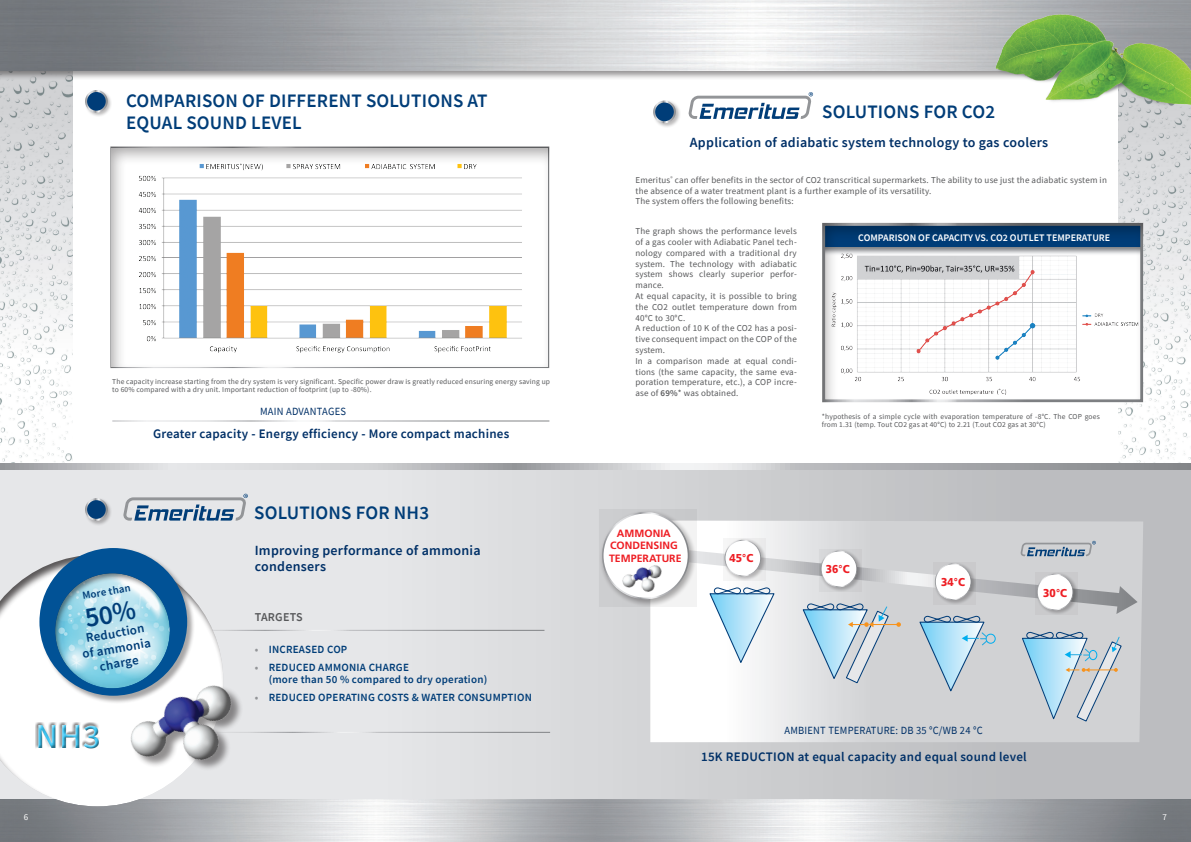
<style>
.page{position:relative;width:1191px;height:842px;background:#fff}
.page>*{position:absolute;margin:0;border:0;box-sizing:border-box;transform-origin:0 0}
.t1{font:600 35px "Source Sans Pro";color:#40c7f4}
.t2{font:italic 700 22.4px "Hemi Head Rg";color:#003d78}
.t3{font:600 19px/22px "Source Sans Pro";letter-spacing:.01em;color:#003d78}
.t4{font:600 14px/16px "Source Sans Pro";letter-spacing:.02em;color:#003067}
.t5{font:600 13px "Source Sans Pro";letter-spacing:.02em;color:#003067}
.t6{font:600 13px/15.1px "Source Sans Pro";color:#003d78;text-align:center}
.t7{font:600 12px "Source Sans Pro";letter-spacing:.02em;color:#57585a}
.t8{font:900 11.4px "Frutiger";letter-spacing:.01em;color:#ee1d23;scale:.9 1}
.t9{font:600 11px "Source Sans Pro";letter-spacing:.02em;color:#003d78}
.t10{font:11px "Source Sans Pro";letter-spacing:.02em;color:#003067;scale:.95 1}
.t11{font:600 10.8px "Source Sans Pro";color:#003d78}
.t12{font:700 10.6px/12.7px "Frutiger";color:#ee1d23;text-align:center}
.t13{font:600 10px "Source Sans Pro";color:#fff}
.t14{font:9px/10.8px "Source Sans Pro";letter-spacing:.02em;color:#57585a;text-align:justify}
.t15{font:9px "Source Sans Pro";color:#fff}
.t16{font:7.5px/8px "Source Sans Pro";letter-spacing:.02em;color:#57585a}
.s1{color:#939598}
.s2{font-weight:600}
</style>
<div class="page">
<img style="left:0;top:81px;width:72px;height:382px">
<img style="left:1118px;top:130px;width:73px;height:333px">
<svg style="left:0;top:469px;width:1191px;height:330px;background:#d7d8da"></svg>
<svg style="left:0;top:463px;width:1191px;height:6px;background:#bbbcbf"></svg>
<div style="left:0;top:0;width:1191px;height:81px;background:#231f20;opacity:.5"></div>
<img style="left:0;top:0;width:986px;height:71px">
<img style="left:986px;top:0;width:205px;height:130px">
<svg style="left:688px;top:92px;width:125px;height:27px"></svg>
<div style="left:652px;top:100px;width:29px;height:28px;background:#231f20;opacity:.3"></div>
<div style="left:654px;top:102px;width:21px;height:20px;background:#003d78;border-radius:50%"></div>
<div style="left:653px;top:101px;width:23px;height:22px;border:2px solid #fff;border-radius:50%"></div>
<div style="left:821px;top:222px;width:323px;height:181px;background:#231f20;opacity:.4"></div>
<img style="left:830px;top:251px;width:310px;height:143px">
<div style="left:84px;top:89px;width:29px;height:29px;background:#231f20;opacity:.3"></div>
<div style="left:86px;top:91px;width:21px;height:21px;background:#003d78;border-radius:50%"></div>
<div style="left:85px;top:90px;width:23px;height:23px;border:2px solid #fff;border-radius:50%"></div>
<div style="left:109px;top:145px;width:441px;height:223px;background:#231f20;opacity:.4"></div>
<img style="left:110px;top:152px;width:423px;height:213px">
<svg style="left:123px;top:494px;width:125px;height:28px;background:#adbac7"></svg>
<div style="left:84px;top:497px;width:29px;height:29px;background:#231f20;opacity:.3"></div>
<div style="left:86px;top:499px;width:21px;height:21px;background:#003d78;border-radius:50%"></div>
<div style="left:85px;top:498px;width:23px;height:23px;border:2px solid #fff;border-radius:50%"></div>
<svg style="left:650px;top:520px;width:493px;height:222px"></svg>
<hr style="left:126px;top:630px;width:418px;height:1px;background:#fff">
<hr style="left:154px;top:732px;width:396px;height:1px;background:#fff">
<div style="left:0;top:554px;width:224px;height:253px;background:#231f20;opacity:.75"></div>
<div style="left:39px;top:548px;width:156px;height:156px;background:#231f20;opacity:.4"></div>
<div style="left:39px;top:548px;width:148px;height:148px;background:#015296;border-radius:50%"></div>
<div style="left:55px;top:572px;width:116px;height:117px;background:#231f20;opacity:.5"></div>
<div style="left:35px;top:722px;width:66px;height:28px;background:#fff"></div>
<div style="left:35px;top:721px;width:65px;height:29px;background:#fff;opacity:.75"></div>
<div style="left:36px;top:723px;width:67px;height:29px;background:#231f20;opacity:.5"></div>
<img style="left:115px;top:670px;width:143px;height:121px">
<div style="left:599px;top:509px;width:98px;height:98px;background:#cbccce"></div>
<svg style="left:602px;top:512px;width:535px;height:210px"></svg>
<svg style="left:84px;top:600px;width:52px;height:27px"></svg>
<p class="t3" style="left:126px;top:90px;width:363px">COMPARISON OF DIFFERENT SOLUTIONS AT<br>EQUAL SOUND LEVEL</p>
<p class="t16" style="left:112px;top:377px;width:439px">The capacity increase starting from the dry system is very significant. Specific power draw is greatly reduced ensuring energy saving up to 60% compared with a dry unit. Important reduction of footprint (up to -80%).</p>
<p class="t5" style="left:153px;top:425px;width:358px">Greater capacity - Energy efficiency - More compact machines</p>
<p class="t10" style="left:260px;top:404px;width:92px">MAIN ADVANTAGES</p>
<p class="t11" style="left:81px;top:589px;width:50px;rotate:-10deg">More than</p>
<p class="t6" style="left:85px;top:631px;width:61px;rotate:-10deg">Reduction</p>
<p class="t6" style="left:81px;top:647px;width:71px;rotate:-10deg">of ammonia charge</p>
<h1 class="t1" style="left:36px;top:713px;width:67px">NH3</h1>
<p class="t3" style="left:254px;top:502px;width:176px">SOLUTIONS FOR NH3</p>
<p class="t4" style="left:255px;top:542px;width:227px">Improving performance of ammonia condensers</p>
<p class="t7" style="left:255px;top:609px;width:50px">TARGETS</p>
<p class="t9" style="left:255px;top:642px;width:94px"><span class="s1">•</span> INCREASED COP</p>
<p class="t9" style="left:255px;top:660px;width:156px"><span class="s1">•</span> REDUCED AMMONIA CHARGE</p>
<p class="t9" style="left:269px;top:672px;width:220px">(more than 50 % compared to dry operation)</p>
<p class="t9" style="left:255px;top:690px;width:279px"><span class="s1">•</span> REDUCED OPERATING COSTS &amp; WATER CONSUMPTION</p>
<p class="t3" style="left:822px;top:101px;width:174px">SOLUTIONS FOR CO2</p>
<p class="t2" style="left:698px;top:131px;width:102px">Emeritus</p>
<p class="t4" style="left:690px;top:134px;width:360px">Application of adiabatic system technology to gas coolers</p>
<p class="t14" style="left:635px;top:175px;width:473px;line-height:10.5px">Emeritus<sup>®</sup> can offer benefits in the sector of CO2 transcritical supermarkets. The ability to use just the adiabatic system in the absence of a water treatment plant is a further example of its versatility.</p>
<p class="t14" style="left:635px;top:196px;width:160px">The system offers the following benefits:</p>
<p class="t14" style="left:635px;top:226px;width:163px">The graph shows the performance levels of a gas cooler with Adiabatic Panel tech&shy;nology compared with a traditional dry system. The technology with adiabatic system shows clearly superior perfor&shy;mance.</p>
<p class="t14" style="left:635px;top:291px;width:163px">At equal capacity, it is possible to bring the CO2 outlet temperature down from 40°C to 30°C.</p>
<p class="t14" style="left:635px;top:323px;width:163px">A reduction of 10 K of the CO2 has a posi&shy;tive consequent impact on the COP of the system.</p>
<p class="t14" style="left:635px;top:355px;width:163px">In a comparison made at equal condi&shy;tions (the same capacity, the same eva&shy;poration temperature, etc.), a COP incre&shy;ase of <span class="s2">69%</span>* was obtained.</p>
<p class="t13" style="left:858px;top:231px;width:253px">COMPARISON OF CAPACITY VS. CO2 OUTLET TEMPERATURE</p>
<p class="t16" style="left:822px;top:413px;width:279px">*hypothesis of a simple cycle with evaporation temperature of -8°C. The COP goes from 1.31 (temp. Tout CO2 gas at 40°C) to 2.21 (T.out CO2 gas at 30°C)</p>
<p class="t12" style="left:609px;top:526px;width:74px">AMMONIA<br>CONDENSING<br>TEMPERATURE</p>
<p class="t8" style="left:729px;top:551px;width:28px">45°C</p>
<p class="t8" style="left:825px;top:562px;width:28px">36°C</p>
<p class="t8" style="left:941px;top:575px;width:28px">34°C</p>
<p class="t8" style="left:1043px;top:586px;width:28px">30°C</p>
<p class="t10" style="left:784px;top:723px;width:210px">AMBIENT TEMPERATURE: DB 35 °C/WB 24 °C</p>
<p class="t5" style="left:701px;top:748px;width:327px">15K REDUCTION at equal capacity and equal sound level</p>
<p class="t15" style="left:24px;top:812px;width:6px">6</p>
<p class="t15" style="left:1162px;top:812px;width:6px">7</p>
</div>
